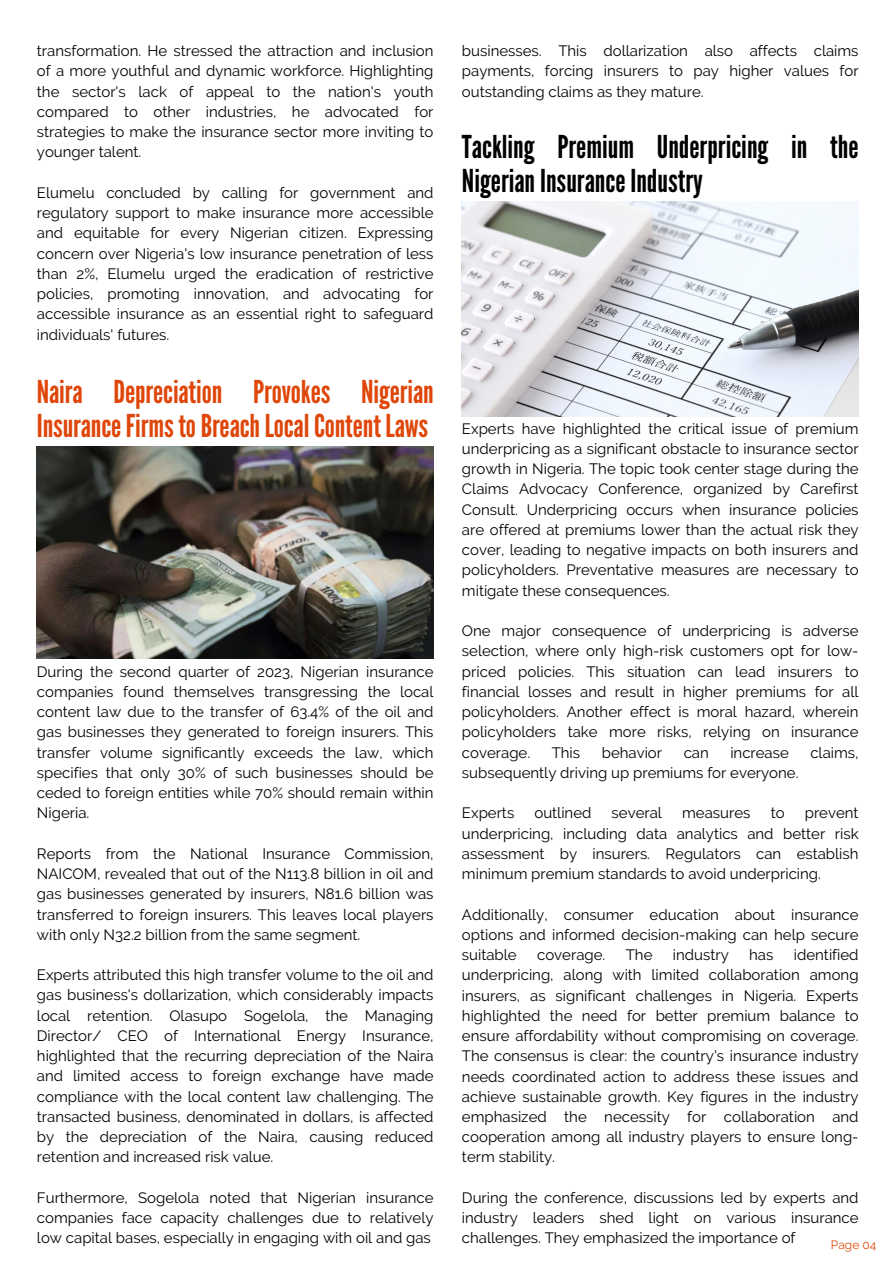
<style>
.page{position:relative;width:893px;height:1264px;background:#fff}
.page>*{position:absolute;margin:0;border:0;box-sizing:border-box;transform-origin:0 0}
.t1{font:31.5px/33.8px "League Gothic";letter-spacing:-.005em;color:#df4609}
.t2{font:31.5px/33.8px "League Gothic";color:#000}
.t3{font:15px/20.2px "Raleway";color:#000;text-align:justify}
.t4{font:12px "Raleway";color:#df4609}
</style>
<div class="page">
<img style="left:37px;top:446px;width:397px;height:212px">
<img style="left:462px;top:201px;width:396px;height:215px">
<p class="t3" style="left:37px;top:41px;width:398px">transformation. He stressed the attraction and inclusion of a more youthful and dynamic workforce. Highlighting the sector's lack of appeal to the nation's youth compared to other industries, he advocated for strategies to make the insurance sector more inviting to younger talent.</p>
<p class="t3" style="left:37px;top:182px;width:398px">Elumelu concluded by calling for government and regulatory support to make insurance more accessible and equitable for every Nigerian citizen. Expressing concern over Nigeria's low insurance penetration of less than 2%, Elumelu urged the eradication of restrictive policies, promoting innovation, and advocating for accessible insurance as an essential right to safeguard individuals' futures.</p>
<p class="t1" style="left:37px;top:375px;width:398px">Naira Depreciation Provokes Nigerian<br>InsuranceFirmstoBreachLocalContentLaws</p>
<p class="t3" style="left:37px;top:661px;width:398px">During the second quarter of 2023, Nigerian insurance companies found themselves transgressing the local content law due to the transfer of 63.4% of the oil and gas businesses they generated to foreign insurers. This transfer volume significantly exceeds the law, which specifies that only 30% of such businesses should be ceded to foreign entities while 70% should remain within Nigeria.</p>
<p class="t3" style="left:37px;top:843px;width:398px">Reports from the National Insurance Commission, NAICOM, revealed that out of the N113.8 billion in oil and gas businesses generated by insurers, N81.6 billion was transferred to foreign insurers. This leaves local players with only N32.2 billion from the same segment.</p>
<p class="t3" style="left:37px;top:964px;width:398px">Experts attributed this high transfer volume to the oil and gas business's dollarization, which considerably impacts local retention. Olasupo Sogelola, the Managing Director/ CEO of International Energy Insurance, highlighted that the recurring depreciation of the Naira and limited access to foreign exchange have made compliance with the local content law challenging. The transacted business, denominated in dollars, is affected by the depreciation of the Naira, causing reduced retention and increased risk value.</p>
<p class="t3" style="left:37px;top:1187px;width:398px">Furthermore, Sogelola noted that Nigerian insurance companies face capacity challenges due to relatively low capital bases, especially in engaging with oil and gas</p>
<p class="t3" style="left:462px;top:41px;width:398px">businesses. This dollarization also affects claims payments, forcing insurers to pay higher values for outstanding claims as they mature.</p>
<p class="t2" style="left:462px;top:131px;width:398px">Tackling Premium Underpricing in the<br>NigerianInsuranceIndustry</p>
<p class="t3" style="left:462px;top:418px;width:398px">Experts have highlighted the critical issue of premium underpricing as a significant obstacle to insurance sector growth in Nigeria. The topic took center stage during the Claims Advocacy Conference, organized by Carefirst Consult. Underpricing occurs when insurance policies are offered at premiums lower than the actual risk they cover, leading to negative impacts on both insurers and policyholders. Preventative measures are necessary to mitigate these consequences.</p>
<p class="t3" style="left:462px;top:620px;width:398px">One major consequence of underpricing is adverse selection, where only high-risk customers opt for low&shy;priced policies. This situation can lead insurers to financial losses and result in higher premiums for all policyholders. Another effect is moral hazard, wherein policyholders take more risks, relying on insurance coverage.</p>
<p class="t3" style="left:551px;top:742px;width:30px">This</p>
<p class="t3" style="left:601px;top:742px;width:62px">behavior</p>
<p class="t3" style="left:683px;top:742px;width:27px">can</p>
<p class="t3" style="left:730px;top:742px;width:60px">increase</p>
<p class="t3" style="left:810px;top:742px;width:50px">claims,</p>
<p class="t3" style="left:462px;top:762px;width:338px">subsequently driving up premiums for everyone.</p>
<p class="t3" style="left:462px;top:803px;width:54px">Experts</p>
<p class="t3" style="left:534px;top:803px;width:59px">outlined</p>
<p class="t3" style="left:611px;top:803px;width:52px">several</p>
<p class="t3" style="left:682px;top:803px;width:70px">measures</p>
<p class="t3" style="left:770px;top:803px;width:15px">to</p>
<p class="t3" style="left:462px;top:803px;width:398px;text-indent:343px">prevent underpricing, including data analytics and better risk assessment by insurers. Regulators can establish minimum premium standards to avoid underpricing.</p>
<p class="t3" style="left:462px;top:904px;width:398px">Additionally, consumer education about insurance options and informed decision-making can help secure suitable</p>
<p class="t3" style="left:462px;top:944px;width:398px;text-indent:332px">identified underpricing, along with limited collaboration among insurers, as significant challenges in Nigeria. Experts highlighted the need for better premium balance to ensure affordability without compromising on coverage.<br>The consensus is clear: the country's insurance industry needs coordinated action to address these issues and achieve sustainable growth. Key figures in the industry emphasized the necessity for collaboration and cooperation among all industry players to ensure long&shy;term stability.</p>
<p class="t3" style="left:462px;top:1187px;width:398px">During the conference, discussions led by experts and industry leaders shed light on various insurance challenges. They emphasized the importance of</p>
<p class="t3" style="left:537px;top:944px;width:70px">coverage.</p>
<p class="t3" style="left:625px;top:944px;width:28px">The</p>
<p class="t3" style="left:672px;top:944px;width:57px">industry</p>
<p class="t3" style="left:749px;top:944px;width:26px">has</p>
<p class="t4" style="left:830px;top:1237px;width:47px">Page 04</p>
</div>
